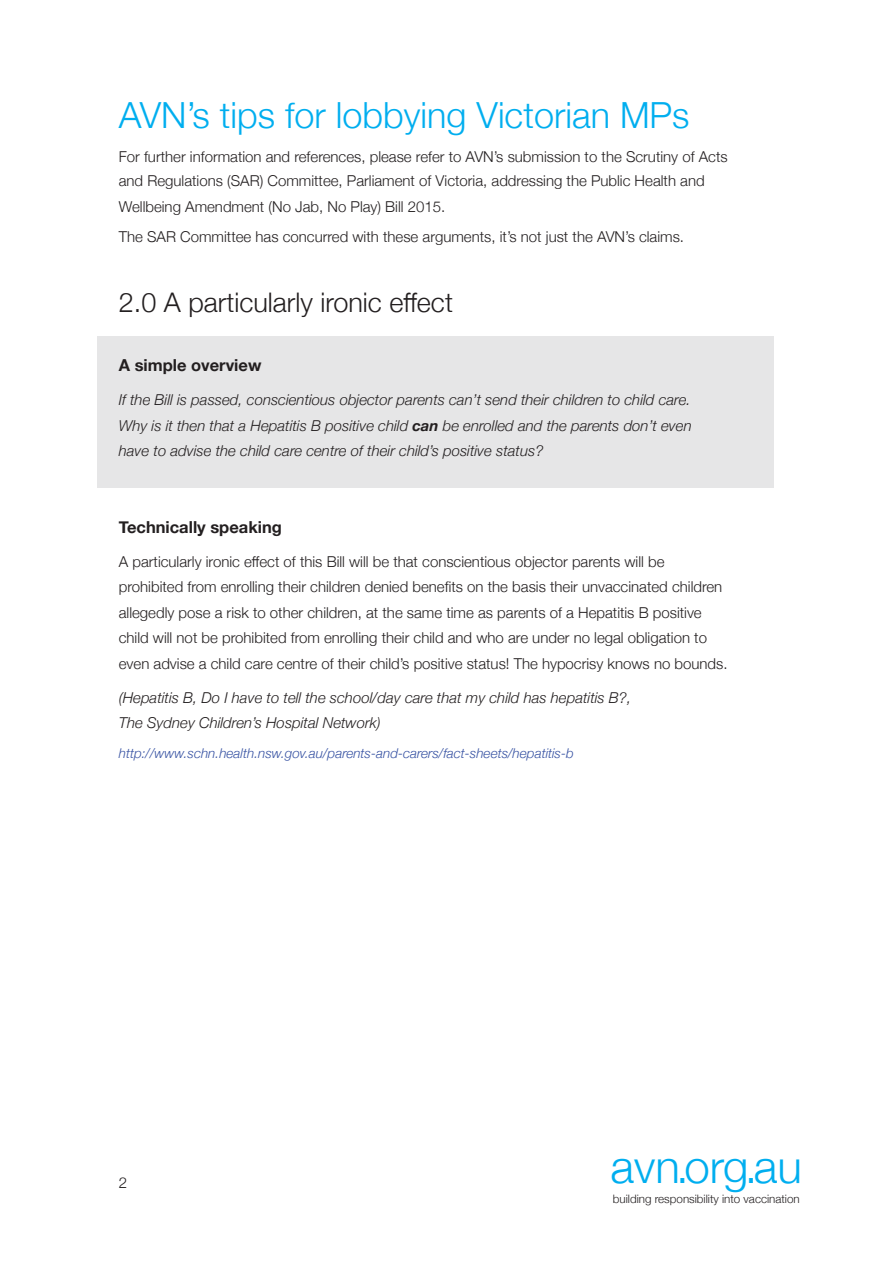
<style>
.page{position:relative;width:893px;height:1263px;background:#fff}
.page>*{position:absolute;margin:0;border:0;box-sizing:border-box;transform-origin:0 0}
.t1{font:300 45.6px "Helvetica Neue";color:#00aeef}
.t2{font:300 36px "Helvetica Neue";color:#00aeef}
.t3{font:300 27px "Helvetica Neue";color:#231f20}
.t4{font:700 16.5px "Helvetica Neue";color:#231f20}
.t5{font:300 15px/25.5px "Helvetica Neue";color:#231f20}
.t6{font:italic 300 15px/25.5px "Helvetica Neue";color:#231f20;text-align:justify}
.t7{font:italic 300 13.5px "Helvetica Neue";color:#3853a3}
.t8{font:300 11.55px "Helvetica Neue";color:#231f20}
.s1{font-weight:700}
</style>
<div class="page">
<div style="left:98px;top:336px;width:676px;height:151px;background:#e6e6e7"></div>
<h2 class="t2" style="left:119px;top:86px;width:572px">AVN’s tips for lobbying Victorian MPs</h2>
<p class="t5" style="left:119px;top:144px;width:610px;line-height:24px">For further information and references, please refer to AVN’s submission to the Scrutiny of Acts and Regulations (SAR) Committee, Parliament of Victoria, addressing the Public Health and</p>
<p class="t5" style="left:119px;top:191px;width:567px;line-height:29.7px">Wellbeing Amendment (No Jab, No Play) Bill 2015.<br>The SAR Committee has concurred with these arguments, it’s not just the AVN’s claims.</p>
<h3 class="t3" style="left:119px;top:280px;width:336px">2.0 A particularly ironic effect</h3>
<p class="t4" style="left:119px;top:352px;width:144px">A simple overview</p>
<p class="t6" style="left:119px;top:386px;width:574px">If the Bill is passed, conscientious objector parents can’t send their children to child care.<br>Why is it then that a Hepatitis B positive child <span class="s1">can</span> be enrolled and the parents don’t even have to advise the child care centre of their child’s positive status?</p>
<p class="t4" style="left:119px;top:514px;width:165px">Technically speaking</p>
<p class="t5" style="left:119px;top:547px;width:610px">A particularly ironic effect of this Bill will be that conscientious objector parents will be prohibited from enrolling their children denied benefits on the basis their unvaccinated children allegedly pose a risk to other children, at the same time as parents of a Hepatitis B positive child will not be prohibited from enrolling their child and who are under no legal obligation to even advise a child care centre of their child’s positive status! The hypocrisy knows no bounds.</p>
<p class="t6" style="left:119px;top:684px;width:514px">(Hepatitis B, Do I have to tell the school/day care that my child has hepatitis B?,<br>The Sydney Children’s Hospital Network)</p>
<p class="t7" style="left:119px;top:742px;width:457px">http://www.schn.health.nsw.gov.au/parents-and-carers/fact-sheets/hepatitis-b</p>
<p class="t5" style="left:119px;top:1169px;width:10px">2</p>
<h1 class="t1" style="left:610px;top:1130px;width:193px">avn.org.au</h1>
<p class="t8" style="left:613px;top:1189px;width:188px">building responsibility into vaccination</p>
</div>
